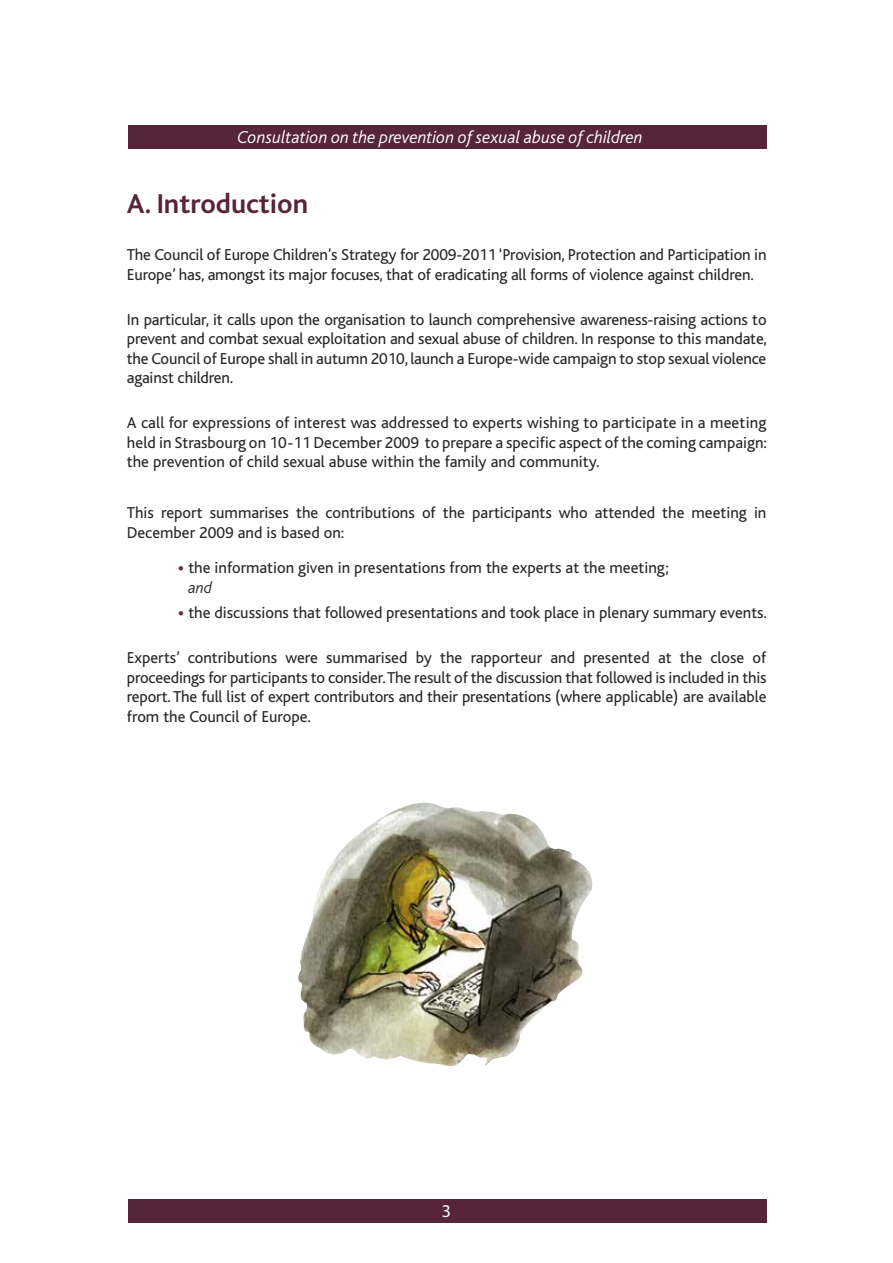
<style>
.page{position:relative;width:893px;height:1263px;background:#fff}
.page>*{position:absolute;margin:0;border:0;box-sizing:border-box;transform-origin:0 0}
.t1{font:700 28.5px "Bliss";color:#57253a}
.t2{font:italic 300 18px "Bliss";color:#fff}
.t3{font:18px "Myriad Pro";color:#fff}
.t4{font:16.5px/19.5px "Bliss";color:#282829}
.s1{font-size:21px;color:#5e2c3f}
.s2{font-weight:300;font-style:italic}
</style>
<div class="page">
<div style="left:128px;top:1199px;width:638px;height:23px;background:#57253a"></div>
<div style="left:128px;top:125px;width:638px;height:24px;background:#57253a"></div>
<img style="left:298px;top:803px;width:295px;height:263px">
<p class="t2" style="left:238px;top:128px;width:407px">Consultation on the prevention of sexual abuse of children</p>
<h1 class="t1" style="left:127px;top:189px;width:183px">A. Introduction</h1>
<p class="t4" style="left:127px;top:245px;width:641px">The Council of Europe Children’s Strategy for 2009-2011 ‘Provision, Protection and Participation in<br>Europe’ has, amongst its major focuses, that of eradicating all forms of violence against children.</p>
<p class="t4" style="left:127px;top:310px;width:642px;text-align:justify">In particular, it calls upon the organisation to launch comprehensive awareness-raising actions to prevent and combat sexual exploitation and sexual abuse of children. In response to this mandate, the Council of Europe shall in autumn 2010, launch a Europe-wide campaign to stop sexual violence against children.</p>
<p class="t4" style="left:127px;top:413px;width:642px;text-align:justify">A call for expressions of interest was addressed to experts wishing to participate in a meeting held in Strasbourg on 10 -11 December 2009 to prepare a specific aspect of the coming campaign: the prevention of child sexual abuse within the family and community.</p>
<p class="t4" style="left:127px;top:503px;width:641px">This report summarises the contributions of the participants who attended the meeting in<br>December 2009 and is based on:</p>
<p class="t4" style="left:188px;top:558px;width:482px;text-indent:-10px"><span class="s1">•</span> the information given in presentations from the experts at the meeting; <span class="s2">and</span></p>
<p class="t4" style="left:178px;top:603px;width:591px"><span class="s1">•</span> the discussions that followed presentations and took place in plenary summary events.</p>
<p class="t4" style="left:127px;top:648px;width:641px;text-align:justify">Experts’ contributions were summarised by the rapporteur and presented at the close of proceedings for participants to consider. The result of the discussion that followed is included in this report. The full list of expert contributors and their presentations (where applicable) are available from the Council of Europe.</p>
<p class="t3" style="left:442px;top:1200px;width:11px">3</p>
</div>
